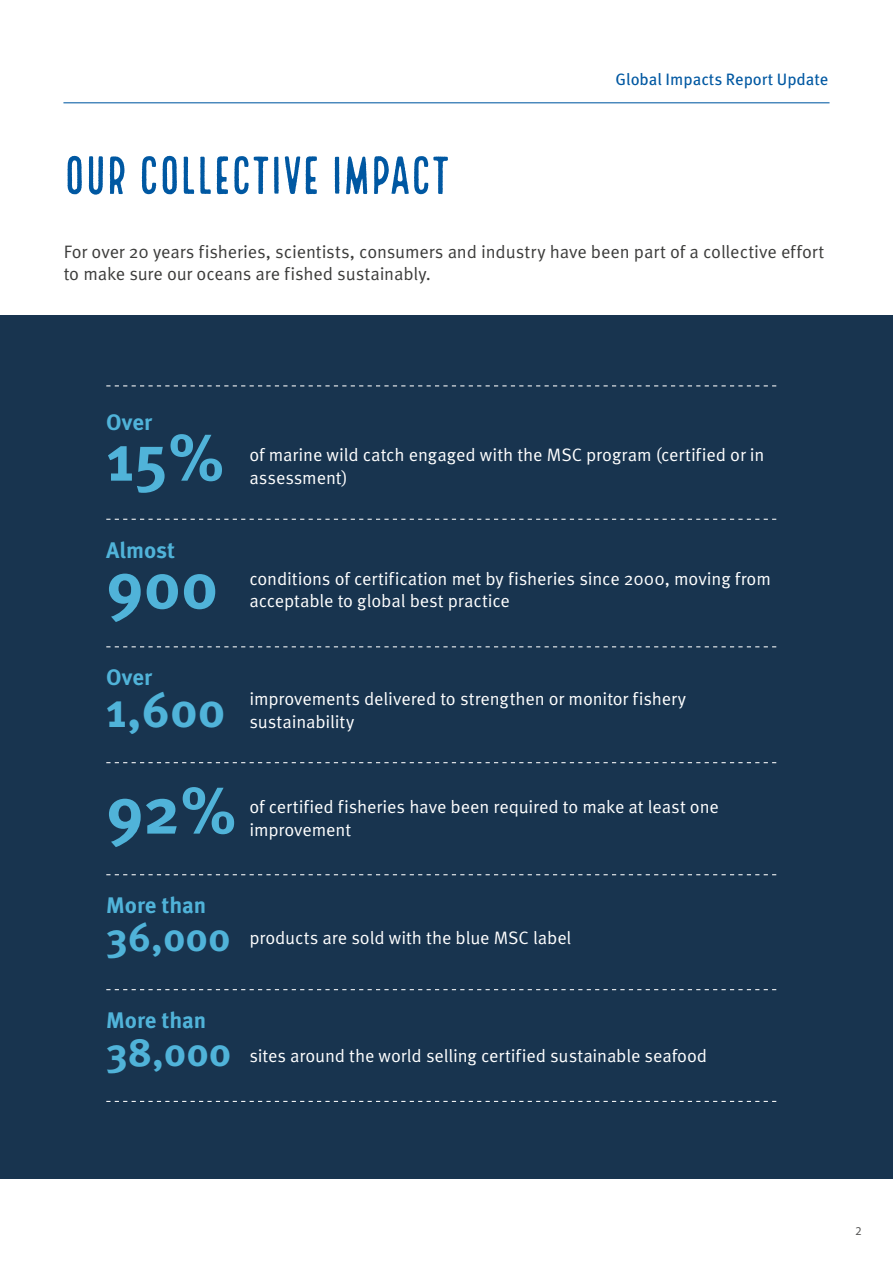
<style>
.page{position:relative;width:893px;height:1263px;background:#fff}
.page>*{position:absolute;margin:0;border:0;box-sizing:border-box;transform-origin:0 0}
.t1{font:700 66px "Meta Pro";letter-spacing:-.005em;color:#50b3d9}
.t2{font:52.35px "Local Brewery Four";letter-spacing:-.03em;color:#0058a2}
.t3{font:700 49.05px "Meta Pro";color:#50b3d9}
.t4{font:700 39.9px "Meta Pro";color:#50b3d9}
.t5{font:700 22.5px "Meta Pro";color:#50b3d9}
.t6{font:18px/22.5px "Meta Pro";letter-spacing:-.01em;color:#fff}
.t7{font:18px/22.5px "Meta Pro";letter-spacing:-.01em;color:#3c3c3b}
.t8{font:16.5px "Meta Pro";color:#0058a2}
.t9{font:12px "Myriad Pro";color:#575756}
</style>
<div class="page">
<div style="left:0;top:316px;width:893px;height:863px;background:#18344f"></div>
<hr style="left:63px;top:102px;width:766px;height:1px;background:#0058a2">
<svg style="left:106px;top:385px;width:670px;height:1px"></svg>
<svg style="left:106px;top:646px;width:670px;height:1px"></svg>
<svg style="left:106px;top:762px;width:670px;height:1px"></svg>
<svg style="left:106px;top:874px;width:670px;height:1px"></svg>
<svg style="left:106px;top:989px;width:670px;height:1px"></svg>
<svg style="left:106px;top:519px;width:670px;height:1px"></svg>
<svg style="left:106px;top:1101px;width:670px;height:1px"></svg>
<h2 class="t2" style="left:63px;top:147px;width:389px">OUR COLLECTIVE IMPACT</h2>
<p class="t8" style="left:615px;top:69px;width:214px">Global Impacts Report Update</p>
<p class="t7" style="left:64px;top:241px;width:762px">For over 20 years fisheries, scientists, consumers and industry have been part of a collective effort to make sure our oceans are fished sustainably.</p>
<p class="t5" style="left:106px;top:408px;width:47px">Over</p>
<h1 class="t1" style="left:106px;top:416px;width:120px">15%</h1>
<p class="t5" style="left:106px;top:536px;width:70px">Almost</p>
<h1 class="t1" style="left:106px;top:544px;width:114px">900</h1>
<p class="t5" style="left:106px;top:662px;width:47px">Over</p>
<h3 class="t3" style="left:106px;top:679px;width:121px">1,600</h3>
<p class="t6" style="left:249px;top:444px;width:517px">of marine wild catch engaged with the MSC program (certified or in assessment)</p>
<p class="t6" style="left:249px;top:568px;width:523px">conditions of certification met by fisheries since 2000, moving from acceptable to global best practice</p>
<p class="t6" style="left:249px;top:688px;width:438px">improvements delivered to strengthen or monitor fishery sustainability</p>
<h1 class="t1" style="left:106px;top:769px;width:132px">92%</h1>
<p class="t6" style="left:249px;top:796px;width:471px">of certified fisheries have been required to make at least one improvement</p>
<p class="t5" style="left:106px;top:891px;width:102px">More than</p>
<h3 class="t4" style="left:106px;top:912px;width:126px">36,000</h3>
<p class="t6" style="left:249px;top:927px;width:324px">products are sold with the blue MSC label</p>
<p class="t5" style="left:106px;top:1006px;width:102px">More than</p>
<h3 class="t4" style="left:106px;top:1027px;width:127px">38,000</h3>
<p class="t6" style="left:249px;top:1045px;width:459px">sites around the world selling certified sustainable seafood</p>
<p class="t9" style="left:855px;top:1224px;width:8px">2</p>
</div>
